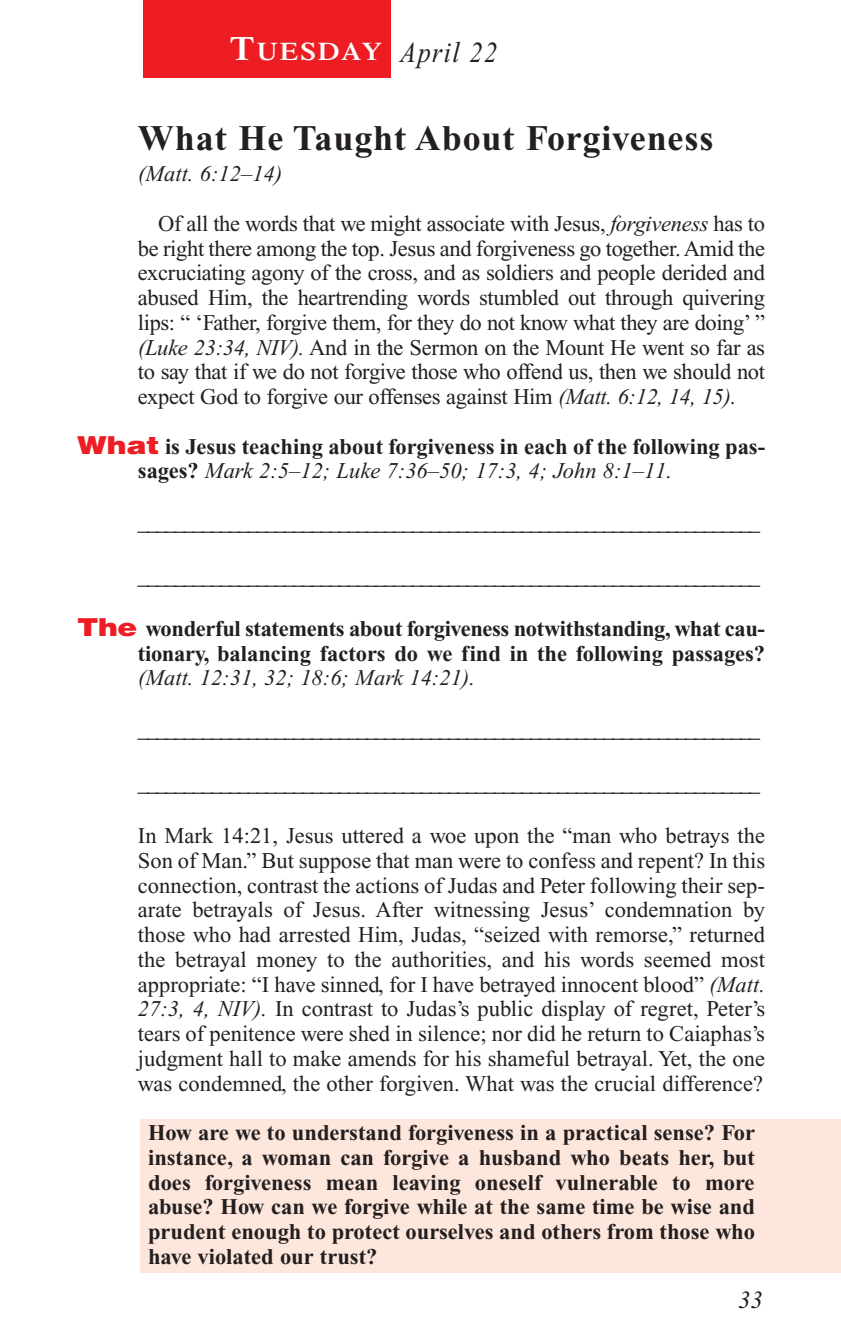
<style>
.page{position:relative;width:841px;height:1337px;background:#fff}
.page>*{position:absolute;margin:0;border:0;box-sizing:border-box;transform-origin:0 0}
.t1{font:700 36px "Times New Roman";letter-spacing:.025em;color:#231f20}
.t2{font:italic 29.25px "Times New Roman";letter-spacing:.05em;color:#231f20;scale:.9 1}
.t3{font:italic 24.75px "Times New Roman";color:#231f20}
.t4{font:22.5px/24.8px "Times New Roman";letter-spacing:-.015em;color:#231f20;text-align:justify}
.t5{font:700 22.5px/24.8px "Times New Roman";color:#231f20}
.t6{font:italic 22.5px "Times New Roman";color:#231f20}
.s1{font-family:"Times";font-weight:600;font-style:normal;font-size:33.75px;color:#fff}
.s2{font-family:"Times";font-weight:600;font-style:normal;font-size:25.2px;color:#fff}
.s3{font-style:italic}
.s4{font-family:"Helvetica";font-weight:900;font-size:24.75px;color:#ee1d23}
.s5{font-weight:400;font-style:italic}
</style>
<div class="page">
<div style="left:141px;top:1119px;width:699px;height:153px;background:#fde7dc"></div>
<div style="left:143px;top:0;width:248px;height:77px;background:#ee1d23"></div>
<h2 class="t2" style="left:230px;top:42px;width:299px"><span class="s1">T</span><span class="s2">UESDAY</span> April 22</h2>
<h1 class="t1" style="left:138px;top:126px;width:577px">What He Taught About Forgiveness</h1>
<p class="t6" style="left:138px;top:166px;width:146px">(Matt. 6:12–14)</p>
<p class="t4" style="left:138px;top:213px;width:628px;text-indent:20px">Of all the words that we might associate with Jesus, <span class="s3">forgiveness</span> has to be right there among the top. Jesus and forgiveness go together. Amid the excruciating agony of the cross, and as soldiers and people derided and abused Him, the heartrending words stumbled out through quivering lips: “ ‘Father, forgive them, for they do not know what they are doing’ ” <span class="s3">(Luke 23:34, NIV).</span> And in the Sermon on the Mount He went so far as to say that if we do not forgive those who offend us, then we should not expect God to forgive our offenses against Him <span class="s3">(Matt. 6:12, 14, 15).</span></p>
<p class="t5" style="left:138px;top:436px;width:628px;text-indent:-61px"><span class="s4">What</span> is Jesus teaching about forgiveness in each of the following pas&shy;sages? <span class="s5">Mark 2:5–12; Luke 7:36–50; 17:3, 4; John 8:1–11.</span></p>
<p class="t6" style="left:138px;top:514px;width:623px">____________________________________________________________________</p>
<p class="t6" style="left:138px;top:568px;width:623px">____________________________________________________________________</p>
<p class="t5" style="left:77px;top:618px;width:689px;text-align:right"><span class="s4">The</span> wonderful statements about forgiveness notwithstanding, what cau&shy;tionary, balancing factors do we find in the following passages?</p>
<p class="t6" style="left:138px;top:670px;width:338px">(Matt. 12:31, 32; 18:6; Mark 14:21).</p>
<p class="t6" style="left:138px;top:721px;width:623px">____________________________________________________________________</p>
<p class="t6" style="left:138px;top:775px;width:623px">____________________________________________________________________</p>
<p class="t4" style="left:138px;top:825px;width:628px">In Mark 14:21, Jesus uttered a woe upon the “man who betrays the Son of Man.” But suppose that man were to confess and repent? In this connection, contrast the actions of Judas and Peter following their sep&shy;arate betrayals of Jesus. After witnessing Jesus’ condemnation by those who had arrested Him, Judas, “seized with remorse,” returned the betrayal money to the authorities, and his words seemed most appropriate: “I have sinned, for I have betrayed innocent blood” <span class="s3">(Matt.<br>27:3, 4, NIV).</span> In contrast to Judas’s public display of regret, Peter’s tears of penitence were shed in silence; nor did he return to Caiaphas’s judgment hall to make amends for his shameful betrayal. Yet, the one was condemned, the other forgiven. What was the crucial difference?</p>
<p class="t5" style="left:148px;top:1122px;width:608px;text-align:justify">How are we to understand forgiveness in a practical sense? For instance, a woman can forgive a husband who beats her, but does forgiveness mean leaving oneself vulnerable to more abuse? How can we forgive while at the same time be wise and prudent enough to protect ourselves and others from those who have violated our trust?</p>
<p class="t3" style="left:738px;top:1290px;width:26px">33</p>
</div>
